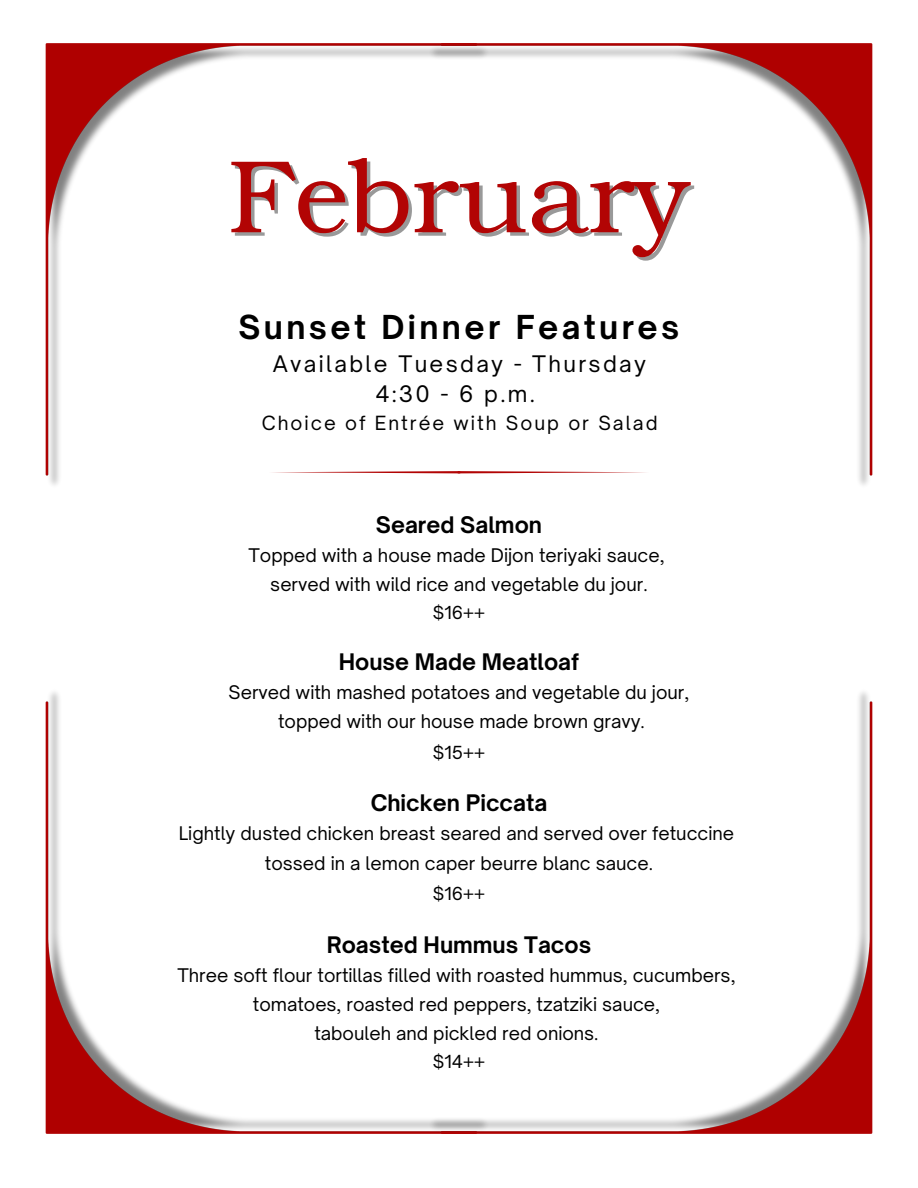
<style>
.page{position:relative;width:918px;height:1188px;background:#fff}
.page>*{position:absolute;margin:0;border:0;box-sizing:border-box;transform-origin:0 0}
.t1{font:103.5px "Te X Gyre Bonum";color:#b20404}
.t2{font:700 31.65px "Open Sauce One";letter-spacing:.105em;color:#000}
.t3{font:700 21.9px "Open Sauce One";color:#000}
.t4{font:21.75px "Open Sauce One";letter-spacing:.105em;color:#000}
.t5{font:18.75px "Open Sauce One";letter-spacing:.105em;color:#000}
.t6{font:18px "Open Sauce One";color:#000}
.t7{font:17.25px "Open Sauce One";color:#000}
.t8{font:17.1px "Open Sauce One";color:#000}
</style>
<div class="page">
<img style="left:45px;top:43px;width:380px;height:442px">
<img style="left:425px;top:43px;width:448px;height:442px">
<svg style="left:269px;top:471px;width:380px;height:2px"></svg>
<img style="left:45px;top:692px;width:380px;height:442px">
<img style="left:425px;top:692px;width:448px;height:442px">
<p class="t1" style="left:228px;top:122px;width:463px">February</p>
<p class="t2" style="left:239px;top:307px;width:442px">Sunset Dinner Features</p>
<p class="t4" style="left:273px;top:350px;width:375px">Available Tuesday - Thursday</p>
<p class="t4" style="left:376px;top:380px;width:161px">4:30 - 6 p.m.</p>
<p class="t5" style="left:262px;top:411px;width:397px">Choice of Entrée with Soup or Salad</p>
<p class="t3" style="left:376px;top:511px;width:168px">Seared Salmon</p>
<p class="t6" style="left:248px;top:544px;width:418px">Topped with a house made Dijon teriyaki sauce,</p>
<h1 class="t6" style="left:270px;top:573px;width:379px">served with wild rice and vegetable du jour.</h1>
<p class="t8" style="left:433px;top:602px;width:54px">$16++</p>
<p class="t3" style="left:339px;top:648px;width:242px">House Made Meatloaf</p>
<p class="t6" style="left:229px;top:681px;width:462px">Served with mashed potatoes and vegetable du jour,</p>
<p class="t6" style="left:278px;top:710px;width:368px">topped with our house made brown gravy.</p>
<p class="t7" style="left:433px;top:741px;width:54px">$15++</p>
<p class="t3" style="left:371px;top:790px;width:178px">Chicken Piccata</p>
<p class="t6" style="left:179px;top:822px;width:557px">Lightly dusted chicken breast seared and served over fetuccine</p>
<p class="t6" style="left:265px;top:852px;width:389px">tossed in a lemon caper beurre blanc sauce.</p>
<p class="t8" style="left:433px;top:883px;width:54px">$16++</p>
<p class="t3" style="left:327px;top:931px;width:266px">Roasted Hummus Tacos</p>
<p class="t6" style="left:177px;top:964px;width:560px">Three soft flour tortillas filled with roasted hummus, cucumbers,</p>
<p class="t6" style="left:253px;top:993px;width:409px">tomatoes, roasted red peppers, tzatziki sauce,</p>
<p class="t6" style="left:314px;top:1022px;width:286px">tabouleh and pickled red onions.</p>
<p class="t7" style="left:433px;top:1050px;width:54px">$14++</p>
</div>
